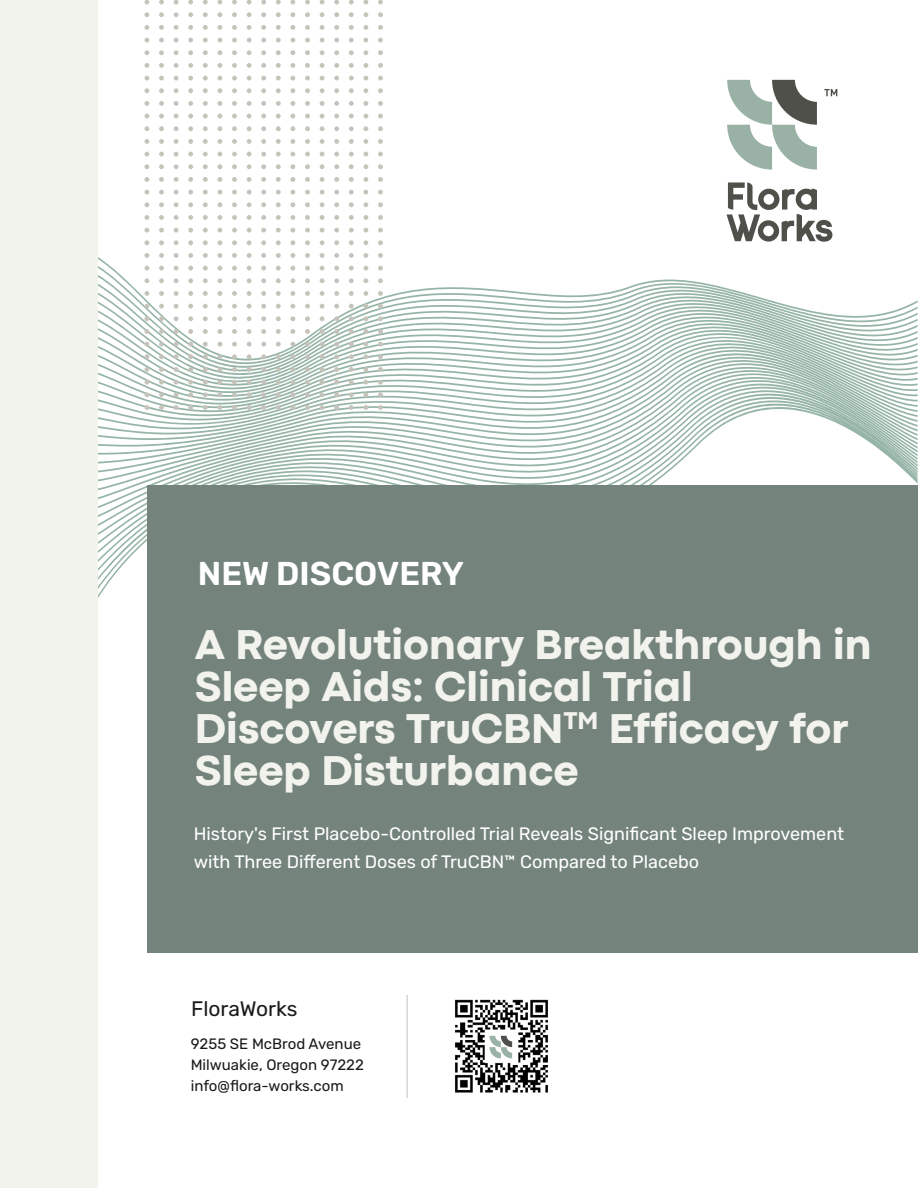
<style>
.page{position:relative;width:918px;height:1188px;background:#fff}
.page>*{position:absolute;margin:0;border:0;box-sizing:border-box;transform-origin:0 0}
.t1{font:800 43.5px/42px "Codec Pro";color:#f3f3ed}
.t2{font:600 33px "Rubik";color:#fff}
.t3{font:21px "Rubik";color:#1a1a1a}
.t4{font:18px/28.5px "Rubik";color:#fff}
.t5{font:15px/21px "Rubik";color:#1a1a1a}
</style>
<div class="page">
<svg style="left:97px;top:256px;width:616px;height:29px"></svg>
<svg style="left:97px;top:428px;width:821px;height:126px"></svg>
<svg style="left:97px;top:425px;width:821px;height:3px"></svg>
<svg style="left:97px;top:288px;width:655px;height:7px"></svg>
<svg style="left:97px;top:420px;width:821px;height:5px"></svg>
<svg style="left:97px;top:301px;width:821px;height:119px"></svg>
<div style="left:148px;top:485px;width:770px;height:467px;background:#74847c"></div>
<svg style="left:144px;top:0;width:239px;height:410px"></svg>
<div style="left:0;top:0;width:97px;height:1188px;background:#f3f3ed"></div>
<hr style="left:407px;top:995px;width:1px;height:103px;background:#c9c9c9">
<img style="left:455px;top:999px;width:93px;height:94px">
<svg style="left:489px;top:1036px;width:23px;height:22px"></svg>
<svg style="left:727px;top:80px;width:90px;height:90px"></svg>
<svg style="left:727px;top:182px;width:106px;height:60px"></svg>
<svg style="left:824px;top:89px;width:13px;height:7px"></svg>
<h2 class="t2" style="left:198px;top:555px;width:268px">NEW DISCOVERY</h2>
<h1 class="t1" style="left:195px;top:623px;width:678px">A Revolutionary Breakthrough in<br>Sleep Aids: Clinical Trial<br>Discovers TruCBN<sup>TM</sup> Efficacy for<br>Sleep Disturbance</h1>
<p class="t4" style="left:194px;top:820px;width:652px">History's First Placebo-Controlled Trial Reveals Significant Sleep Improvement with Three Different Doses of TruCBN™ Compared to Placebo</p>
<p class="t3" style="left:191px;top:997px;width:108px">FloraWorks</p>
<p class="t5" style="left:191px;top:1034px;width:175px">9255 SE McBrod Avenue<br>Milwuakie, Oregon 97222 info@flora-works.com</p>
</div>
